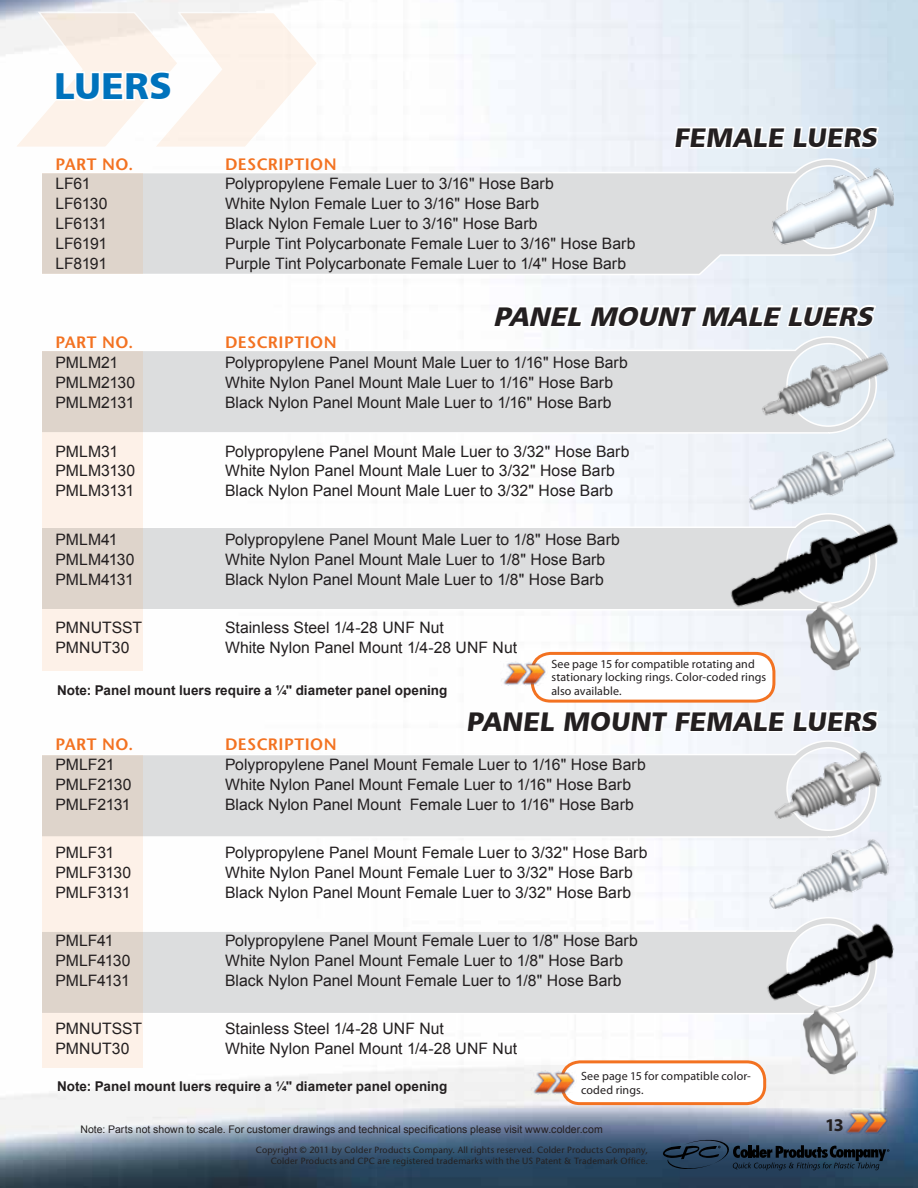
<style>
.page{position:relative;width:918px;height:1188px;background:#fff}
.page>*{position:absolute;margin:0;border:0;box-sizing:border-box;transform-origin:0 0}
.t1{font:37.5px "Humanist 777 BT Black B";letter-spacing:.005em;color:#0072bc}
.t2{font:27px "Humanist 777 BT Black B";color:#231f20}
.t3{font:italic 27px "Humanist 777 BT Black B";color:#231f20}
.t4{font:700 18px "Myriad Pro";color:#231f20}
.t5{font:600 16.5px "Stone Sans";letter-spacing:.03em;color:#f37221}
.t6{font:15.75px "Arial";color:#231f20}
.t7{font:15.75px "Arial";letter-spacing:-.02em;color:#231f20}
.t8{font:700 13.5px "Arial";color:#231f20}
.t9{font:12px/13.5px "Myriad Pro";letter-spacing:.01em;color:#231f20}
.t10{font:10.5px "Arial";letter-spacing:.005em;color:#231f20}
.t11{font:9px/10.5px "Stone Sans";letter-spacing:.02em;color:#231f20;text-align:right}
</style>
<div class="page">
<img style="left:0;top:0;width:918px;height:1188px">
<img style="left:843px;top:1111px;width:46px;height:24px">
<svg style="left:662px;top:1138px;width:227px;height:32px;background:#293e54"></svg>
<svg style="left:40px;top:158px;width:838px;height:118px"></svg>
<svg style="left:40px;top:335px;width:698px;height:99px"></svg>
<svg style="left:40px;top:512px;width:688px;height:99px"></svg>
<svg style="left:40px;top:916px;width:709px;height:99px"></svg>
<svg style="left:40px;top:740px;width:720px;height:99px"></svg>
<svg style="left:12px;top:11px;width:308px;height:138px"></svg>
<svg style="left:672px;top:98px;width:210px;height:53px"></svg>
<svg style="left:491px;top:244px;width:389px;height:124px"></svg>
<svg style="left:465px;top:649px;width:417px;height:124px"></svg>
<img style="left:767px;top:162px;width:127px;height:90px">
<img style="left:738px;top:331px;width:156px;height:84px">
<img style="left:734px;top:415px;width:166px;height:84px">
<img style="left:728px;top:499px;width:176px;height:133px">
<img style="left:760px;top:734px;width:140px;height:85px">
<img style="left:756px;top:819px;width:149px;height:80px">
<img style="left:749px;top:899px;width:168px;height:128px">
<img style="left:806px;top:598px;width:55px;height:73px">
<img style="left:803px;top:1002px;width:54px;height:73px">
<svg style="left:42px;top:351px;width:100px;height:320px;background:#ede2d9"></svg>
<div style="left:42px;top:173px;width:100px;height:101px;background:#ded4cb"></div>
<svg style="left:42px;top:755px;width:100px;height:312px;background:#ece1d8"></svg>
<div style="left:532px;top:653px;width:242px;height:48px;background:#fff;border-radius:18px"></div>
<div style="left:531px;top:652px;width:244px;height:51px;border:3px solid #f37221;border-radius:18px"></div>
<img style="left:501px;top:662px;width:45px;height:24px">
<div style="left:562px;top:1062px;width:203px;height:42px;background:#fff;border-radius:18px"></div>
<div style="left:561px;top:1060px;width:205px;height:45px;border:3px solid #f37221;border-radius:18px"></div>
<img style="left:530px;top:1070px;width:45px;height:24px">
<h1 class="t1" style="left:54px;top:62px;width:119px">LUERS</h1>
<p class="t5" style="left:56px;top:154px;width:79px">PART NO.</p>
<p class="t5" style="left:225px;top:154px;width:113px">DESCRIPTION</p>
<p class="t6" style="left:56px;top:174px;width:37px">LF61</p>
<p class="t6" style="left:225px;top:174px;width:330px">Polypropylene Female Luer to 3/16" Hose Barb</p>
<p class="t6" style="left:56px;top:193px;width:54px">LF6130</p>
<p class="t6" style="left:225px;top:193px;width:316px">White Nylon Female Luer to 3/16" Hose Barb</p>
<p class="t6" style="left:56px;top:213px;width:53px">LF6131</p>
<p class="t6" style="left:225px;top:213px;width:314px">Black Nylon Female Luer to 3/16" Hose Barb</p>
<p class="t6" style="left:56px;top:233px;width:53px">LF6191</p>
<p class="t6" style="left:225px;top:233px;width:412px">Purple Tint Polycarbonate Female Luer to 3/16" Hose Barb</p>
<p class="t6" style="left:56px;top:253px;width:53px">LF8191</p>
<p class="t6" style="left:225px;top:253px;width:403px">Purple Tint Polycarbonate Female Luer to 1/4" Hose Barb</p>
<h2 class="t2" style="left:674px;top:120px;width:209px">FEMALE LUERS</h2>
<h2 class="t3" style="left:493px;top:299px;width:388px">PANELMOUNT MALE LUERS</h2>
<p class="t5" style="left:56px;top:333px;width:79px">PART NO.</p>
<p class="t5" style="left:225px;top:333px;width:113px">DESCRIPTION</p>
<p class="t6" style="left:56px;top:352px;width:64px">PMLM21</p>
<p class="t6" style="left:225px;top:352px;width:404px">Polypropylene Panel Mount Male Luer to 1/16" Hose Barb</p>
<p class="t6" style="left:56px;top:372px;width:81px">PMLM2130</p>
<p class="t6" style="left:225px;top:372px;width:390px">White Nylon Panel Mount Male Luer to 1/16" Hose Barb</p>
<p class="t6" style="left:56px;top:392px;width:80px">PMLM2131</p>
<p class="t6" style="left:225px;top:392px;width:388px">Black Nylon Panel Mount Male Luer to 1/16" Hose Barb</p>
<p class="t6" style="left:56px;top:441px;width:64px">PMLM31</p>
<p class="t6" style="left:225px;top:441px;width:406px">Polypropylene Panel Mount Male Luer to 3/32" Hose Barb</p>
<p class="t6" style="left:56px;top:461px;width:81px">PMLM3130</p>
<p class="t6" style="left:225px;top:461px;width:391px">White Nylon Panel Mount Male Luer to 3/32" Hose Barb</p>
<p class="t6" style="left:56px;top:480px;width:80px">PMLM3131</p>
<p class="t6" style="left:225px;top:480px;width:390px">Black Nylon Panel Mount Male Luer to 3/32" Hose Barb</p>
<p class="t6" style="left:56px;top:529px;width:64px">PMLM41</p>
<p class="t6" style="left:225px;top:529px;width:396px">Polypropylene Panel Mount Male Luer to 1/8" Hose Barb</p>
<p class="t6" style="left:56px;top:549px;width:81px">PMLM4130</p>
<p class="t6" style="left:225px;top:549px;width:382px">White Nylon Panel Mount Male Luer to 1/8" Hose Barb</p>
<p class="t6" style="left:56px;top:569px;width:80px">PMLM4131</p>
<p class="t6" style="left:225px;top:569px;width:380px">Black Nylon Panel Mount Male Luer to 1/8" Hose Barb</p>
<p class="t6" style="left:56px;top:617px;width:88px">PMNUTSST</p>
<p class="t6" style="left:225px;top:617px;width:220px">Stainless Steel 1/4-28 UNF Nut</p>
<p class="t6" style="left:56px;top:637px;width:76px">PMNUT30</p>
<p class="t6" style="left:225px;top:637px;width:294px">White Nylon Panel Mount 1/4-28 UNF Nut</p>
<p class="t8" style="left:57px;top:681px;width:392px">Note: Panel mount luers require a ¼" diameter panel opening</p>
<p class="t9" style="left:551px;top:657px;width:216px">See page 15 for compatible rotating and stationary locking rings. Color-coded rings also available.</p>
<h2 class="t2" style="left:466px;top:704px;width:416px">PANEL MOUNT FEMALE LUERS</h2>
<p class="t5" style="left:56px;top:734px;width:79px">PART NO.</p>
<p class="t5" style="left:225px;top:734px;width:113px">DESCRIPTION</p>
<p class="t6" style="left:56px;top:754px;width:61px">PMLF21</p>
<p class="t6" style="left:225px;top:754px;width:422px">Polypropylene Panel Mount Female Luer to 1/16" Hose Barb</p>
<p class="t6" style="left:56px;top:774px;width:78px">PMLF2130</p>
<p class="t6" style="left:225px;top:774px;width:408px">White Nylon Panel Mount Female Luer to 1/16" Hose Barb</p>
<p class="t6" style="left:56px;top:794px;width:77px">PMLF2131</p>
<p class="t6" style="left:225px;top:794px;width:410px">Black Nylon Panel Mount Female Luer to 1/16" Hose Barb</p>
<p class="t6" style="left:56px;top:842px;width:60px">PMLF31</p>
<p class="t6" style="left:225px;top:842px;width:424px">Polypropylene Panel Mount Female Luer to 3/32" Hose Barb</p>
<p class="t6" style="left:56px;top:862px;width:77px">PMLF3130</p>
<p class="t6" style="left:225px;top:862px;width:409px">White Nylon Panel Mount Female Luer to 3/32" Hose Barb</p>
<p class="t6" style="left:56px;top:882px;width:76px">PMLF3131</p>
<p class="t6" style="left:225px;top:882px;width:408px">Black Nylon Panel Mount Female Luer to 3/32" Hose Barb</p>
<p class="t6" style="left:56px;top:930px;width:60px">PMLF41</p>
<p class="t6" style="left:225px;top:930px;width:414px">Polypropylene Panel Mount Female Luer to 1/8" Hose Barb</p>
<p class="t6" style="left:56px;top:950px;width:77px">PMLF4130</p>
<p class="t6" style="left:225px;top:950px;width:400px">White Nylon Panel Mount Female Luer to 1/8" Hose Barb</p>
<p class="t7" style="left:56px;top:970px;width:76px">PMLF4131</p>
<p class="t6" style="left:225px;top:970px;width:398px">Black Nylon Panel Mount Female Luer to 1/8" Hose Barb</p>
<p class="t6" style="left:56px;top:1019px;width:88px">PMNUTSST</p>
<p class="t6" style="left:225px;top:1019px;width:220px">Stainless Steel 1/4-28 UNF Nut</p>
<p class="t6" style="left:56px;top:1039px;width:76px">PMNUT30</p>
<p class="t6" style="left:225px;top:1039px;width:294px">White Nylon Panel Mount 1/4-28 UNF Nut</p>
<p class="t8" style="left:57px;top:1078px;width:392px">Note: Panel mount luers require a ¼" diameter panel opening</p>
<p class="t9" style="left:581px;top:1069px;width:171px">See page 15 for compatible color&shy;coded rings.</p>
<p class="t10" style="left:80px;top:1122px;width:524px">Note: Parts not shown to scale. For customer drawings and technical specifications please visit www.colder.com</p>
<p class="t11" style="left:256px;top:1145px;width:394px">Copyright © 2011 by Colder Products Company. All rights reserved. Colder Products Company,<br>Colder Products and CPC are registered trademarks with the US Patent &amp; Trademark Office.</p>
<p class="t4" style="left:825px;top:1113px;width:20px">13</p>
</div>
